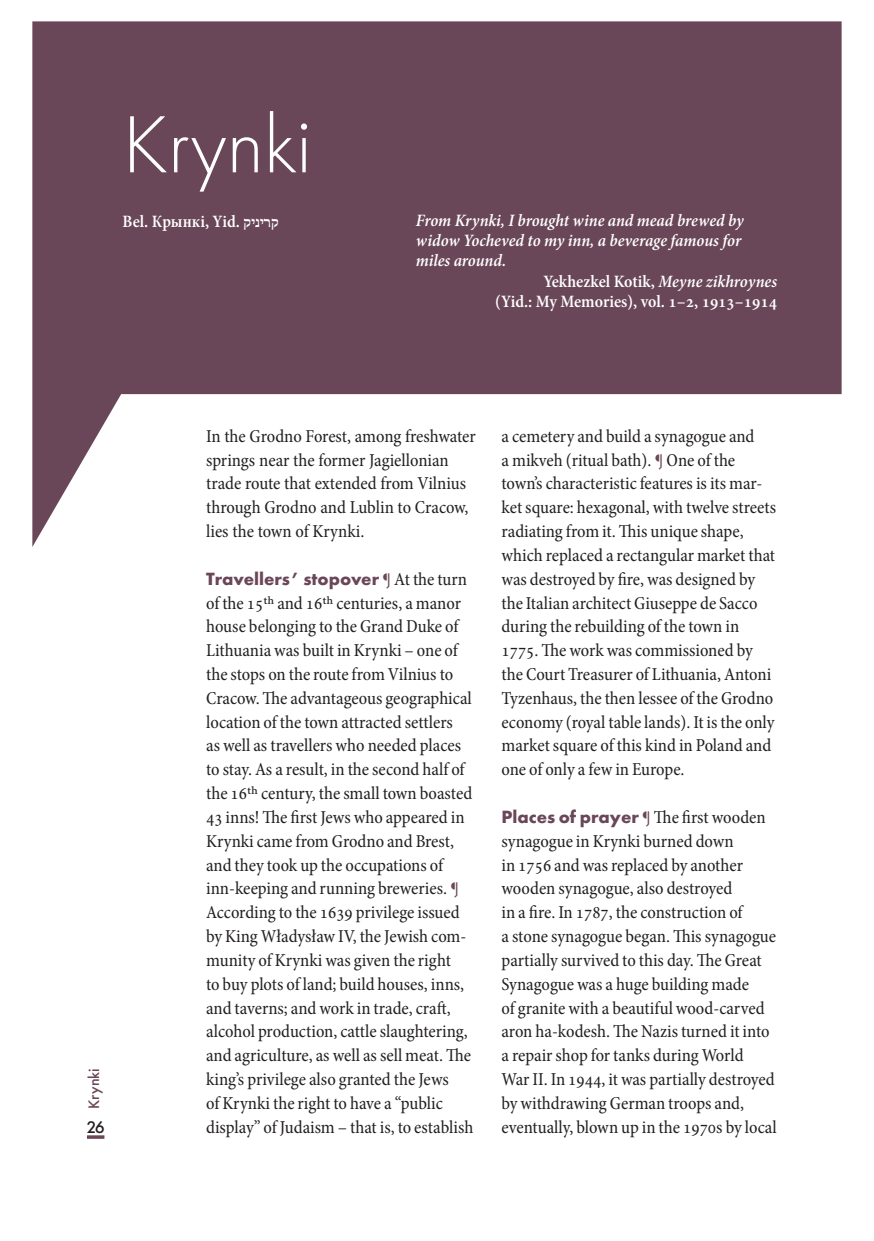
<style>
.page{position:relative;width:874px;height:1241px;background:#fff}
.page>*{position:absolute;margin:0;border:0;box-sizing:border-box;transform-origin:0 0}
.t1{font:300 84px "Futura PT";color:#fff}
.t2{font:condensed 18.38px/23.8px "Minion Pro";color:#231f20}
.t3{font:700 18.38px "Futura PT";color:#6a4758}
.t4{font:italic 600 condensed 17.5px "Minion Pro";color:#fff}
.t5{font:600 condensed 17.5px "Minion Pro";color:#fff}
.t6{font:500 15.75px "Futura PT";color:#6a4758}
.s1{font-family:"Adobe Hebrew";font-weight:700;font-stretch:normal}
.s2{font-style:italic}
.s3{font-family:"Klavika";font-weight:400;font-size:17.5px}
.s4{font-family:"Minion Pro";font-weight:400;font-stretch:condensed;color:#231f20}
.s5{font-stretch:normal}
.s6{font-family:"Klavika";font-stretch:normal;font-size:17.5px;color:#6a4758}
</style>
<div class="page">
<svg style="left:87px;top:1135px;width:17px;height:4px"></svg>
<svg style="left:32px;top:21px;width:809px;height:526px;fill:#6a4758"></svg>
<h1 class="t1" style="left:122px;top:97px;width:190px">Krynki</h1>
<p class="t5" style="left:122px;top:215px;width:158px">Bel. Крынкі, Yid. <span class="s1">קריניק</span></p>
<p class="t4" style="left:416px;top:214px;width:329px">From Krynki, I brought wine and mead brewed by</p>
<p class="t4" style="left:416px;top:234px;width:327px">widow Yocheved to my inn, a beverage famous for</p>
<p class="t4" style="left:416px;top:254px;width:92px">miles around.</p>
<p class="t5" style="left:543px;top:274px;width:235px">Yekhezkel Kotik, <span class="s2">Meyne zikhroynes</span></p>
<p class="t5" style="left:495px;top:294px;width:283px">(Yid.: My Memories), vol. 1–2, 1913–1914</p>
<p class="t6" style="left:87px;top:1109px;width:42px;rotate:-90deg">Krynki</p>
<p class="t2" style="left:206px;top:425px;width:271px">In the Grodno Forest, among freshwater springs near the former Jagiellonian trade route that extended from Vilnius through Grodno and Lublin to Cracow, lies the town of Krynki.</p>
<p class="t3" style="left:206px;top:570px;width:262px">Travellers’ stopover <span class="s3">¶</span> <span class="s4">At the turn</span></p>
<p class="t2" style="left:206px;top:592px;width:269px">of the 15<span class="s5">th</span> and 16<span class="s5">th</span> centuries, a manor house belonging to the Grand Duke of Lithuania was built in Krynki – one of the stops on the route from Vilnius to Cracow. The advantageous geographical location of the town attracted settlers<br>as well as travellers who needed places to stay. As a result, in the second half of the 16<span class="s5">th</span> century, the small town boasted 43 inns! The first Jews who appeared in Krynki came from Grodno and Brest, and they took up the occupations of inn-keeping and running breweries. <span class="s6">¶ </span>According to the 1639 privilege issued by King Władysław IV, the Jewish com&shy;munity of Krynki was given the right<br>to buy plots of land; build houses, inns, and taverns; and work in trade, craft, alcohol production, cattle slaughtering, and agriculture, as well as sell meat. The king’s privilege also granted the Jews<br>of Krynki the right to have a “public display” of Judaism – that is, to establish</p>
<p class="t2" style="left:501px;top:425px;width:276px">a cemetery and build a synagogue and<br>a mikveh (ritual bath). <span class="s6">¶</span> One of the town’s characteristic features is its mar&shy;ket square: hexagonal, with twelve streets radiating from it. This unique shape, which replaced a rectangular market that was destroyed by fire, was designed by the Italian architect Giuseppe de Sacco during the rebuilding of the town in 1775. The work was commissioned by the Court Treasurer of Lithuania, Antoni Tyzenhaus, the then lessee of the Grodno economy (royal table lands). It is the only market square of this kind in Poland and one of only a few in Europe.</p>
<p class="t3" style="left:501px;top:808px;width:265px">Places of prayer <span class="s3">¶</span> <span class="s4">The first wooden</span></p>
<p class="t2" style="left:501px;top:830px;width:276px">synagogue in Krynki burned down<br>in 1756 and was replaced by another wooden synagogue, also destroyed<br>in a fire. In 1787, the construction of<br>a stone synagogue began. This synagogue partially survived to this day. The Great Synagogue was a huge building made<br>of granite with a beautiful wood-carved aron ha-kodesh. The Nazis turned it into a repair shop for tanks during World<br>War II. In 1944, it was partially destroyed by withdrawing German troops and, eventually, blown up in the 1970s by local</p>
</div>
